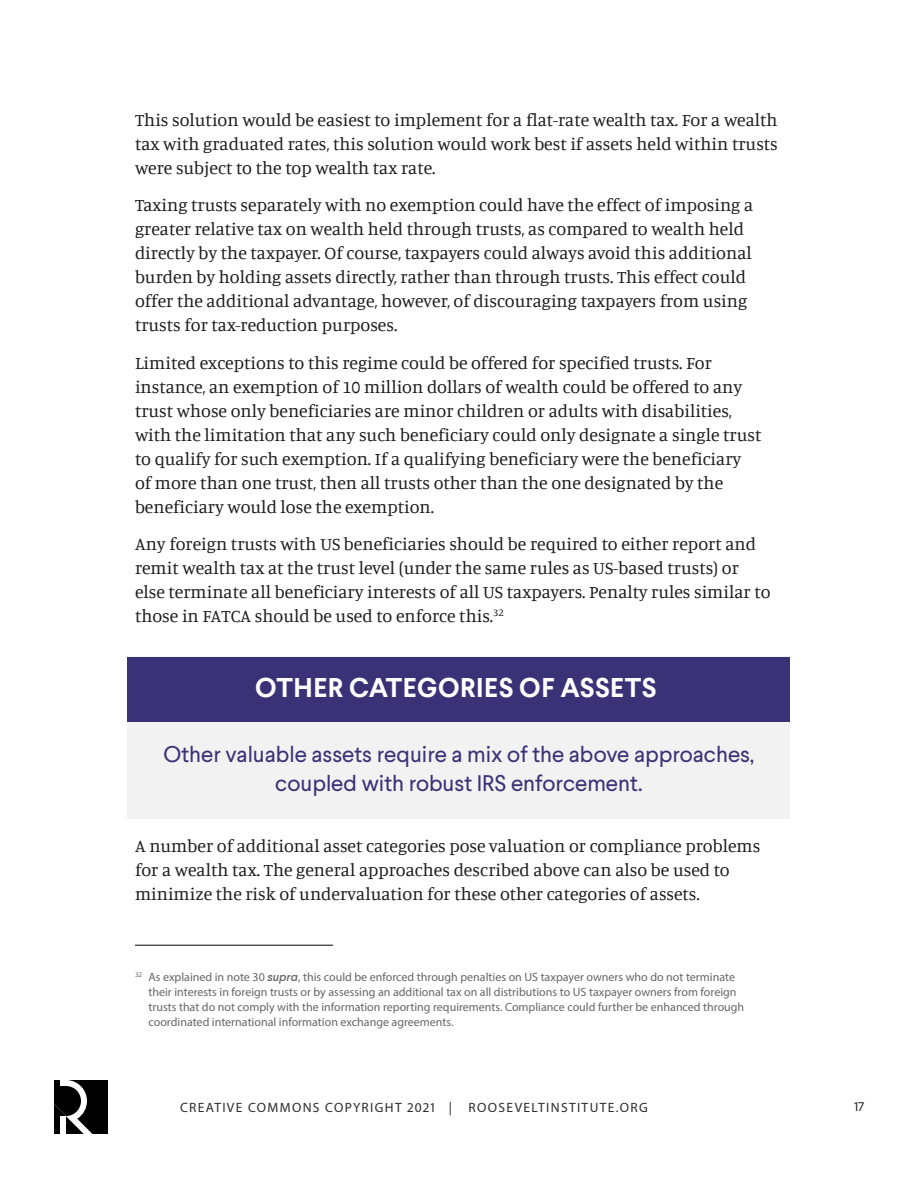
<style>
.page{position:relative;width:918px;height:1188px;background:#fff}
.page>*{position:absolute;margin:0;border:0;box-sizing:border-box;transform-origin:0 0}
.t1{font:700 27px "Larsseit";letter-spacing:.02em;color:#fff}
.t2{font:22.5px/28.5px "Larsseit";color:#3a3277;text-align:center}
.t3{font:18px/24px "Manuale";color:#1d1b1b}
.t4{font:13.5px "Myriad Pro";letter-spacing:.1em;color:#2d2b2d}
.t5{font:12px/15px "Myriad Pro";color:#666}
.s1{font-family:"Larsseit";font-weight:500;font-style:italic}
</style>
<div class="page">
<svg style="left:54px;top:1080px;width:54px;height:54px"></svg>
<hr style="left:135px;top:945px;width:198px;height:1px;background:#000">
<div style="left:128px;top:657px;width:662px;height:162px;background:#f2f2f2"></div>
<div style="left:128px;top:657px;width:662px;height:65px;background:#3a3277"></div>
<p class="t3" style="left:135px;top:107px;width:644px;text-align:justify">This solution would be easiest to implement for a flat-rate wealth tax. For a wealth tax with graduated rates, this solution would work best if assets held within trusts were subject to the top wealth tax rate.</p>
<p class="t3" style="left:135px;top:192px;width:620px">Taxing trusts separately with no exemption could have the effect of imposing a greater relative tax on wealth held through trusts, as compared to wealth held directly by the taxpayer. Of course, taxpayers could always avoid this additional burden by holding assets directly, rather than through trusts. This effect could offer the additional advantage, however, of discouraging taxpayers from using trusts for tax-reduction purposes.</p>
<p class="t3" style="left:135px;top:350px;width:628px">Limited exceptions to this regime could be offered for specified trusts. For instance, an exemption of 10 million dollars of wealth could be offered to any trust whose only beneficiaries are minor children or adults with disabilities, with the limitation that any such beneficiary could only designate a single trust to qualify for such exemption. If a qualifying beneficiary were the beneficiary of more than one trust, then all trusts other than the one designated by the beneficiary would lose the exemption.</p>
<p class="t3" style="left:135px;top:531px;width:637px">Any foreign trusts with US beneficiaries should be required to either report and remit wealth tax at the trust level (under the same rules as US-based trusts) or else terminate all beneficiary interests of all US taxpayers. Penalty rules similar to those in FATCA should be used to enforce this.<sup>32</sup></p>
<h1 class="t1" style="left:255px;top:670px;width:403px">OTHER CATEGORIES OF ASSETS</h1>
<p class="t2" style="left:164px;top:740px;width:592px">Other valuable assets require a mix of the above approaches, coupled with robust IRS enforcement.</p>
<p class="t3" style="left:135px;top:833px;width:627px">A number of additional asset categories pose valuation or compliance problems for a wealth tax. The general approaches described above can also be used to minimize the risk of undervaluation for these other categories of assets.</p>
<p class="t5" style="left:149px;top:970px;width:597px;text-indent:-14px"><sup>32</sup> As explained in note 30 <span class="s1">supra</span>, this could be enforced through penalties on US taxpayer owners who do not terminate their interests in foreign trusts or by assessing an additional tax on all distributions to US taxpayer owners from foreign trusts that do not comply with the information reporting requirements. Compliance could further be enhanced through coordinated international information exchange agreements.</p>
<p class="t4" style="left:180px;top:1099px;width:469px">CREATIVE COMMONS COPYRIGHT 2021 | ROOSEVELTINSTITUTE.ORG</p>
<p class="t4" style="left:854px;top:1098px;width:11px">17</p>
</div>
